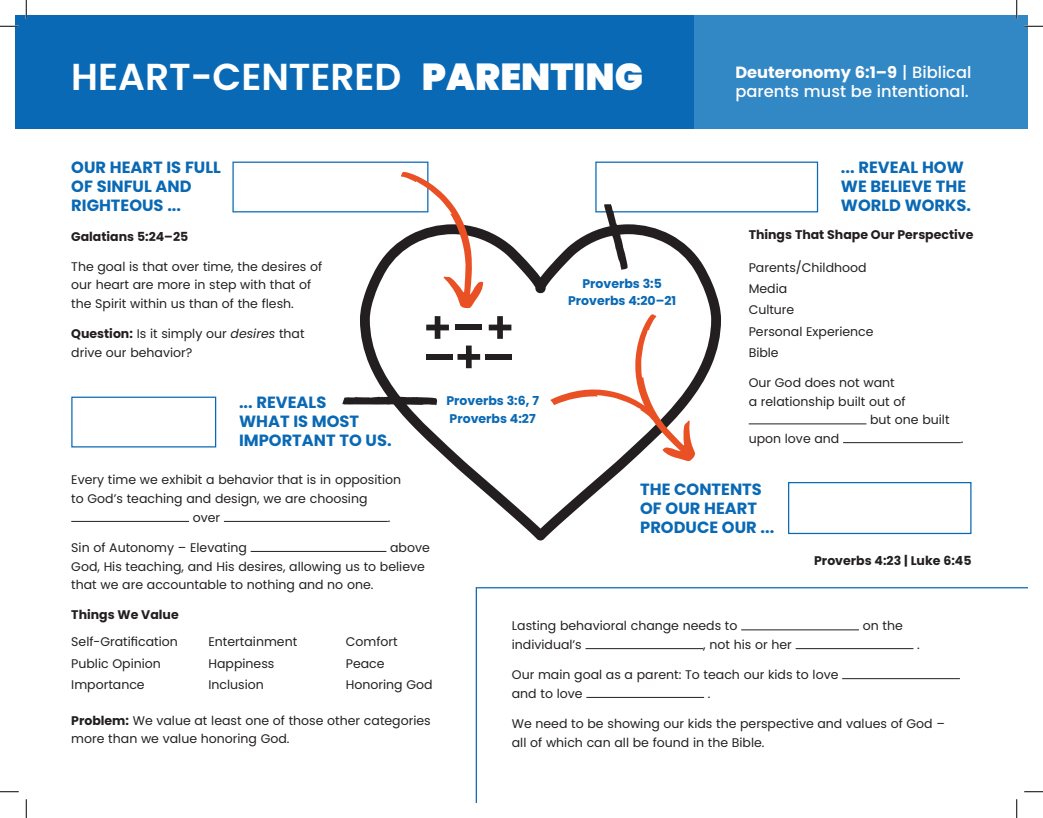
<style>
.page{position:relative;width:1043px;height:818px;background:#fff}
.page>*{position:absolute;margin:0;border:0;box-sizing:border-box;transform-origin:0 0}
.t1{font:600 37.5px "Poppins";color:#fff}
.t2{font:900 37.5px "Poppins";color:#fff}
.t3{font:700 16.25px/18.8px "Poppins";color:#0a69b4}
.t4{font:700 16.25px "Poppins";color:#fff}
.t5{font:500 16.25px "Poppins";color:#fff}
.t6{font:12.5px/21.2px "Poppins";color:#231f20}
.t7{font:700 12.5px "Poppins";color:#231f20}
.t8{font:700 12.5px/17.5px "Poppins";color:#0a69b4;text-align:center}
.s1{font-weight:500}
.s2{font-weight:700}
.s3{font-style:italic}
</style>
<div class="page">
<div style="left:15px;top:15px;width:1013px;height:113px;background:#0a69b4"></div>
<div style="left:232px;top:161px;width:196px;height:51px;background:#fff;border:1px solid #0a69b4"></div>
<svg style="left:360px;top:224px;width:361px;height:316px"></svg>
<svg style="left:401px;top:172px;width:82px;height:137px"></svg>
<svg style="left:550px;top:314px;width:145px;height:148px"></svg>
<svg style="left:426px;top:316px;width:23px;height:23px"></svg>
<svg style="left:489px;top:316px;width:22px;height:23px"></svg>
<div style="left:455px;top:324px;width:27px;height:6px;background:#231f20"></div>
<svg style="left:457px;top:345px;width:23px;height:23px"></svg>
<div style="left:426px;top:354px;width:26px;height:6px;background:#231f20"></div>
<div style="left:485px;top:354px;width:27px;height:6px;background:#231f20"></div>
<div style="left:694px;top:15px;width:334px;height:113px;background:#3287c5"></div>
<div style="left:71px;top:396px;width:145px;height:51px;background:#fff;border:1px solid #0a69b4"></div>
<hr style="left:71px;top:521px;width:118px;height:1px;background:#231f20">
<hr style="left:224px;top:521px;width:164px;height:1px;background:#231f20">
<hr style="left:251px;top:551px;width:135px;height:1px;background:#231f20">
<div style="left:595px;top:161px;width:223px;height:51px;background:#fff;border:1px solid #0a69b4"></div>
<hr style="left:748px;top:423px;width:118px;height:1px;background:#231f20">
<hr style="left:843px;top:442px;width:117px;height:1px;background:#231f20">
<div style="left:788px;top:482px;width:183px;height:52px;background:#fff;border:1px solid #0a69b4"></div>
<svg style="left:475px;top:587px;width:553px;height:215px"></svg>
<hr style="left:741px;top:629px;width:118px;height:1px;background:#231f20">
<hr style="left:585px;top:648px;width:118px;height:1px;background:#231f20">
<hr style="left:795px;top:648px;width:118px;height:1px;background:#231f20">
<hr style="left:842px;top:678px;width:117px;height:1px;background:#231f20">
<hr style="left:586px;top:697px;width:118px;height:1px;background:#231f20">
<svg style="left:604px;top:204px;width:24px;height:65px"></svg>
<svg style="left:342px;top:396px;width:96px;height:9px"></svg>
<svg style="left:0;top:25px;width:19px;height:2px"></svg>
<svg style="left:1024px;top:25px;width:18px;height:2px"></svg>
<svg style="left:0;top:791px;width:19px;height:1px"></svg>
<svg style="left:1024px;top:790px;width:18px;height:2px"></svg>
<svg style="left:25px;top:0;width:2px;height:19px"></svg>
<svg style="left:25px;top:799px;width:2px;height:19px"></svg>
<svg style="left:1016px;top:0;width:1px;height:19px"></svg>
<svg style="left:1015px;top:799px;width:2px;height:19px"></svg>
<h1 class="t1" style="left:71px;top:55px;width:331px">HEART-CENTERED</h1>
<h1 class="t2" style="left:422px;top:55px;width:223px">PARENTING</h1>
<h2 class="t4" style="left:735px;top:62px;width:237px">Deuteronomy 6:1–9 <span class="s1">| Biblical</span></h2>
<h2 class="t5" style="left:735px;top:82px;width:235px">parents must be intentional.</h2>
<h2 class="t3" style="left:71px;top:158px;width:151px">OUR HEART IS FULL<br>OF SINFUL AND<br>RIGHTEOUS ...</h2>
<p class="t7" style="left:71px;top:229px;width:118px">Galatians 5:24–25</p>
<p class="t6" style="left:71px;top:257px;width:252px;line-height:18.8px">The goal is that over time, the desires of our heart are more in step with that of the Spirit within us than of the flesh.</p>
<p class="t6" style="left:71px;top:324px;width:235px;line-height:18.8px"><span class="s2">Question:</span> Is it simply our <span class="s3">desires</span> that drive our behavior?</p>
<h2 class="t3" style="left:239px;top:393px;width:154px">... REVEALS<br>WHAT IS MOST<br>IMPORTANT TO US.</h2>
<p class="t6" style="left:71px;top:469px;width:331px">Every time we exhibit a behavior that is in opposition</p>
<p class="t6" style="left:71px;top:488px;width:298px">to God’s teaching and design, we are choosing</p>
<p class="t6" style="left:193px;top:507px;width:29px">over</p>
<p class="t6" style="left:388px;top:507px;width:4px">.</p>
<p class="t6" style="left:71px;top:537px;width:177px">Sin of Autonomy – Elevating</p>
<p class="t6" style="left:71px;top:538px;width:360px;line-height:18.8px;text-indent:319px">above<br>God, His teaching, and His desires, allowing us to believe that we are accountable to nothing and no one.</p>
<p class="t7" style="left:71px;top:607px;width:109px">Things We Value</p>
<p class="t6" style="left:71px;top:631px;width:108px">Self-Gratification<br>Public Opinion<br>Importance</p>
<p class="t6" style="left:208px;top:631px;width:90px">Entertainment<br>Happiness<br>Inclusion</p>
<p class="t6" style="left:346px;top:631px;width:88px">Comfort<br>Peace<br>Honoring God</p>
<p class="t6" style="left:71px;top:710px;width:361px;line-height:18.8px"><span class="s2">Problem:</span> We value at least one of those other categories more than we value honoring God.</p>
<p class="t8" style="left:446px;top:392px;width:94px;text-align:left">Proverbs 3:6, 7<br>Proverbs 4:27</p>
<h2 class="t3" style="left:841px;top:158px;width:132px">... REVEAL HOW<br>WE BELIEVE THE<br>WORLD WORKS.</h2>
<p class="t7" style="left:748px;top:227px;width:226px">Things That Shape Our Perspective</p>
<p class="t6" style="left:748px;top:257px;width:126px">Parents/Childhood<br>Media<br>Culture<br>Personal Experience<br>Bible</p>
<p class="t6" style="left:748px;top:372px;width:148px">Our God does not want</p>
<p class="t6" style="left:748px;top:390px;width:158px">a relationship built out of</p>
<p class="t6" style="left:870px;top:409px;width:81px">but one built</p>
<p class="t6" style="left:748px;top:428px;width:92px">upon love and</p>
<p class="t6" style="left:960px;top:428px;width:4px">.</p>
<h2 class="t3" style="left:640px;top:480px;width:136px">THE CONTENTS<br>OF OUR HEART<br>PRODUCE OUR ...</h2>
<p class="t7" style="left:814px;top:553px;width:159px">Proverbs 4:23 | Luke 6:45</p>
<p class="t8" style="left:568px;top:274px;width:110px">Proverbs 3:5<br>Proverbs 4:20–21</p>
<p class="t6" style="left:512px;top:615px;width:227px">Lasting behavioral change needs to</p>
<p class="t6" style="left:862px;top:615px;width:42px">on the</p>
<p class="t6" style="left:512px;top:634px;width:71px">individual’s</p>
<p class="t6" style="left:703px;top:634px;width:90px">, not his or her</p>
<p class="t6" style="left:917px;top:634px;width:4px">.</p>
<p class="t6" style="left:512px;top:665px;width:328px;line-height:18.8px">Our main goal as a parent: To teach our kids to love and to love</p>
<p class="t6" style="left:708px;top:683px;width:4px">.</p>
<p class="t6" style="left:512px;top:714px;width:434px;line-height:18.8px">We need to be showing our kids the perspective and values of God – all of which can all be found in the Bible.</p>
</div>
